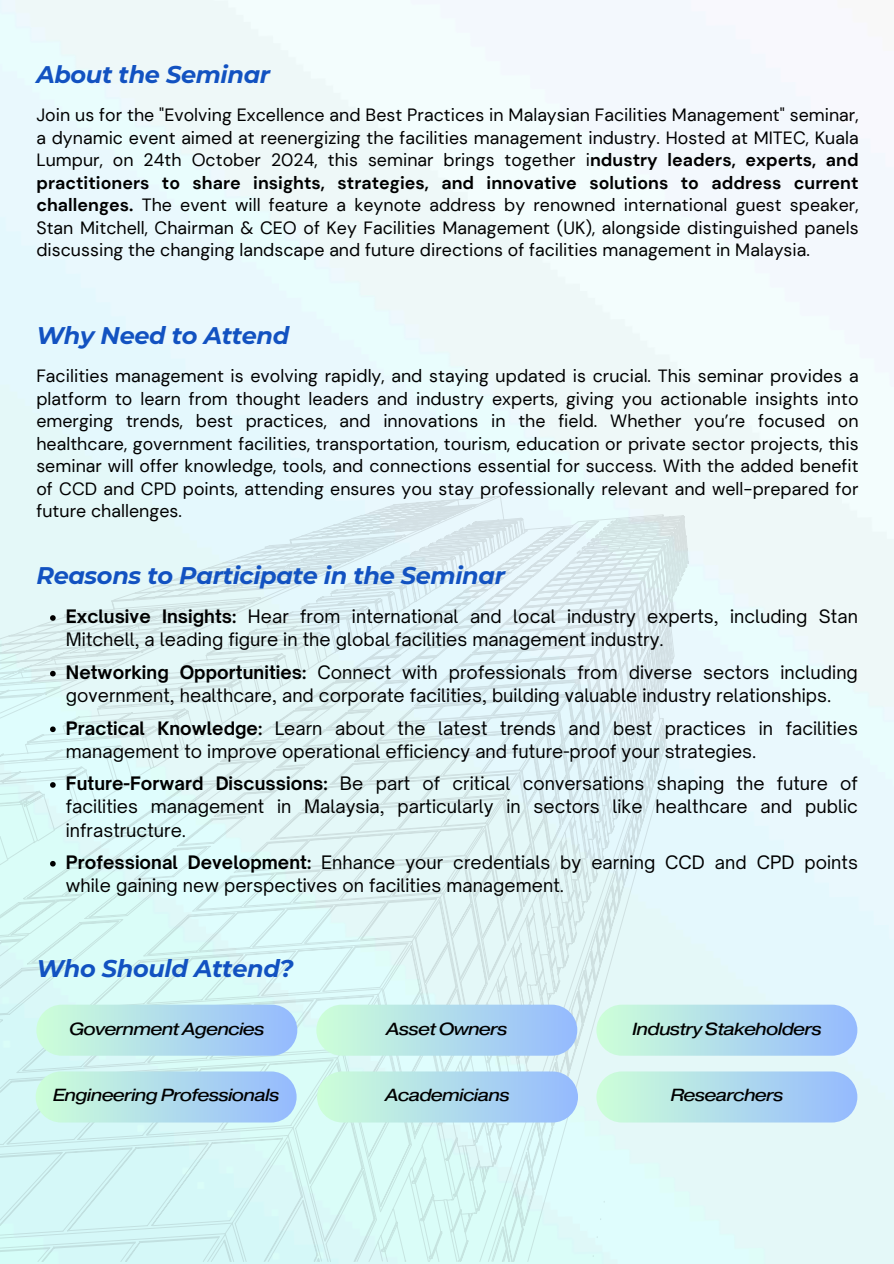
<style>
.page{position:relative;width:894px;height:1264px;background:#fff}
.page>*{position:absolute;margin:0;border:0;box-sizing:border-box;transform-origin:0 0}
.t1{font:italic 700 24px "Montserrat";letter-spacing:-.015em;color:#1252c1}
.t2{font:17.7px/22.5px "DM Sans";letter-spacing:.005em;color:#000;text-align:justify}
.t3{font:17.7px/23.1px "Open Sauce One";letter-spacing:.005em;color:#000}
.t4{font:italic 17.55px "Pragmatica Ext";letter-spacing:-.04em;color:#000}
.s1{font-weight:700}
</style>
<div class="page">
<svg style="left:0;top:506px;width:17px;height:750px;background:#d9f7f6"></svg>
<svg style="left:17px;top:496px;width:670px;height:765px;background:#d8f1f3"></svg>
<div style="left:596px;top:1071px;width:261px;height:51px;background:linear-gradient(to right,#cdffd8,#95bafe);border-radius:26px"></div>
<div style="left:596px;top:1004px;width:261px;height:51px;background:linear-gradient(to right,#cdffd8,#95bafe);border-radius:26px"></div>
<h1 class="t1" style="left:36px;top:59px;width:235px">About the Seminar</h1>
<p class="t2" style="left:36px;top:104px;width:823px">Join us for the "Evolving Excellence and Best Practices in Malaysian Facilities Management" seminar, a dynamic event aimed at reenergizing the facilities management industry. Hosted at MITEC, Kuala Lumpur, on 24th October 2024, this seminar brings together i<span class="s1">ndustry leaders, experts, and practitioners to share insights, strategies, and innovative solutions to address current challenges.</span> The event will feature a keynote address by renowned international guest speaker, Stan Mitchell, Chairman &amp; CEO of Key Facilities Management (UK), alongside distinguished panels discussing the changing landscape and future directions of facilities management in Malaysia.</p>
<h1 class="t1" style="left:36px;top:321px;width:254px">Why Need to Attend</h1>
<p class="t2" style="left:36px;top:365px;width:823px">Facilities management is evolving rapidly, and staying updated is crucial. This seminar provides a platform to learn from thought leaders and industry experts, giving you actionable insights into emerging trends, best practices, and innovations in the field. Whether you’re focused on healthcare, government facilities, transportation, tourism, education or private sector projects, this seminar will offer knowledge, tools, and connections essential for success. With the added benefit of CCD and CPD points, attending ensures you stay professionally relevant and well-prepared for future challenges.</p>
<h1 class="t1" style="left:36px;top:560px;width:470px">Reasons to Participate in the Seminar</h1>
<p class="t3" style="left:66px;top:605px;width:793px"><span class="s1">Exclusive Insights:</span> Hear from international and local industry experts, including Stan<br>Mitchell, a leading figure in the global facilities management industry.</p>
<p class="t3" style="left:66px;top:660px;width:793px"><span class="s1">Networking Opportunities:</span> Connect with professionals from diverse sectors including government, healthcare, and corporate facilities, building valuable industry relationships.</p>
<p class="t3" style="left:66px;top:716px;width:793px"><span class="s1">Practical Knowledge:</span> Learn about the latest trends and best practices in facilities management to improve operational efficiency and future-proof your strategies.</p>
<p class="t3" style="left:66px;top:772px;width:793px;text-align:justify"><span class="s1">Future-Forward Discussions:</span> Be part of critical conversations shaping the future of facilities management in Malaysia, particularly in sectors like healthcare and public infrastructure.</p>
<p class="t3" style="left:66px;top:850px;width:793px"><span class="s1">Professional Development:</span> Enhance your credentials by earning CCD and CPD points while gaining new perspectives on facilities management.</p>
<h1 class="t1" style="left:36px;top:953px;width:259px">Who Should Attend?</h1>
<p class="t4" style="left:69px;top:1016px;width:197px">Government Agencies</p>
<p class="t4" style="left:386px;top:1016px;width:123px">Asset Owners</p>
<p class="t4" style="left:53px;top:1083px;width:228px">Engineering Professionals</p>
<p class="t4" style="left:385px;top:1083px;width:126px">Academicians</p>
<p class="t4" style="left:632px;top:1016px;width:191px">Industry Stakeholders</p>
<p class="t4" style="left:670px;top:1083px;width:114px">Researchers</p>
</div>
